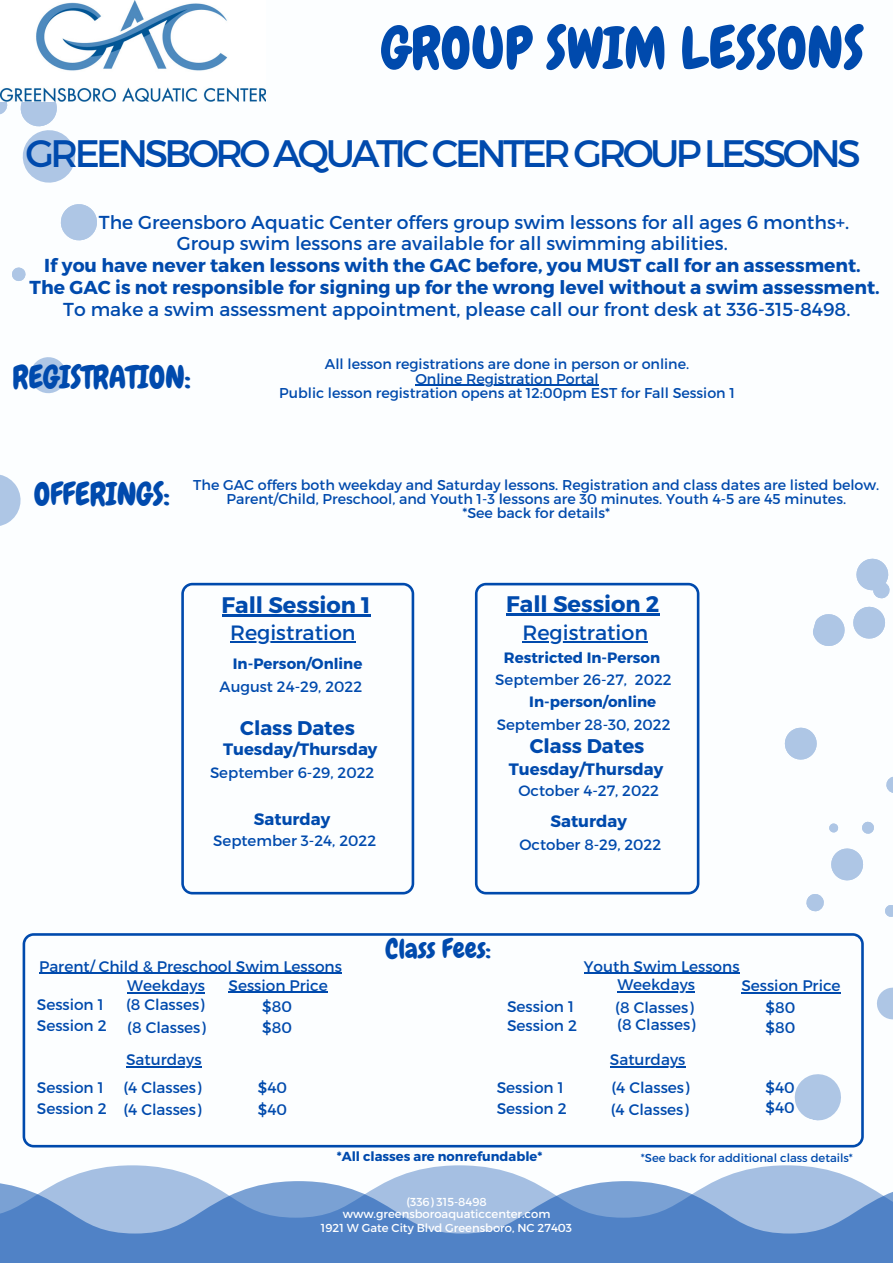
<style>
.page{position:relative;width:893px;height:1263px;background:#fff}
.page>*{position:absolute;margin:0;border:0;box-sizing:border-box;transform-origin:0 0}
.t1{font:57.75px "Chewy";color:#004aad}
.t2{font:38.25px "Montserrat";letter-spacing:-.095em;color:#004aad}
.t3{font:31.5px "Chewy";letter-spacing:-.005em;color:#004aad}
.t4{font:27px "Chewy";color:#004aad}
.t5{font:700 22.5px "Montserrat";color:#004aad}
.t6{font:20.7px "Montserrat";color:#004aad}
.t7{font:700 19.8px "Montserrat";color:#004aad}
.t8{font:18.75px/21.9px "Montserrat";color:#004aad}
.t9{font:700 18.75px/21.9px "Montserrat";color:#004aad;text-align:center}
.t10{font:700 16.5px "Montserrat";color:#004aad}
.t11{font:15.3px/21.1px "Montserrat";color:#004aad}
.t12{font:15px "Montserrat";color:#004aad}
.t13{font:700 15px "Montserrat";color:#004aad}
.t14{font:14.25px/14.1px "Montserrat";color:#004aad;text-align:center}
.t15{font:700 13.05px "Montserrat";color:#004aad}
.t16{font:11.55px "Montserrat";color:#fff}
.t17{font:11.55px "Montserrat";color:#004aad}
</style>
<div class="page">
<svg style="left:30px;top:357px;width:37px;height:37px"></svg>
<svg style="left:12px;top:267px;width:14px;height:14px"></svg>
<svg style="left:0;top:101px;width:76px;height:82px"></svg>
<svg style="left:60px;top:204px;width:37px;height:37px"></svg>
<svg style="left:0;top:474px;width:21px;height:52px"></svg>
<svg style="left:61px;top:1165px;width:797px;height:16px"></svg>
<svg style="left:0;top:1181px;width:893px;height:82px;background:#729bd1"></svg>
<svg style="left:23px;top:933px;width:841px;height:214px"></svg>
<svg style="left:877px;top:987px;width:16px;height:33px"></svg>
<svg style="left:862px;top:821px;width:12px;height:13px"></svg>
<svg style="left:885px;top:905px;width:8px;height:12px"></svg>
<svg style="left:829px;top:823px;width:10px;height:10px"></svg>
<svg style="left:806px;top:848px;width:58px;height:64px"></svg>
<svg style="left:886px;top:776px;width:7px;height:17px"></svg>
<svg style="left:784px;top:727px;width:33px;height:33px"></svg>
<svg style="left:785px;top:1065px;width:65px;height:65px"></svg>
<svg style="left:813px;top:558px;width:77px;height:88px"></svg>
<img style="left:0;top:0;width:265px;height:101px">
<hr style="left:415px;top:385px;width:184px;height:1px;background:#004aad">
<hr style="left:127px;top:992px;width:78px;height:1px;background:#004aad">
<hr style="left:126px;top:1066px;width:75px;height:2px;background:#004aad">
<hr style="left:39px;top:973px;width:303px;height:1px;background:#004aad">
<hr style="left:584px;top:973px;width:155px;height:1px;background:#004aad">
<hr style="left:610px;top:1066px;width:75px;height:2px;background:#004aad">
<hr style="left:617px;top:991px;width:78px;height:1px;background:#004aad">
<svg style="left:181px;top:583px;width:233px;height:311px"></svg>
<svg style="left:475px;top:583px;width:224px;height:311px"></svg>
<hr style="left:222px;top:614px;width:148px;height:2px;background:#004aad">
<hr style="left:230px;top:641px;width:126px;height:2px;background:#004aad">
<hr style="left:522px;top:641px;width:126px;height:1px;background:#004aad">
<hr style="left:506px;top:614px;width:153px;height:2px;background:#004aad">
<hr style="left:229px;top:992px;width:99px;height:1px;background:#004aad">
<hr style="left:741px;top:992px;width:99px;height:1px;background:#004aad">
<h1 class="t1" style="left:381px;top:11px;width:484px">GROUP SWIM LESSONS</h1>
<h2 class="t2" style="left:26px;top:128px;width:836px">GREENSBORO AQUATIC CENTER GROUP LESSONS</h2>
<h3 class="t8" style="left:177px;top:210px;width:674px;text-indent:-78px">The Greensboro Aquatic Center offers group swim lessons for all ages 6 months+.<br>Group swim lessons are available for all swimming abilities.</h3>
<h3 class="t9" style="left:30px;top:254px;width:851px">If you have never taken lessons with the GAC before, you MUST call for an assessment.<br>The GAC is not responsible for signing up for the wrong level without a swim assessment.</h3>
<h3 class="t8" style="left:63px;top:298px;width:788px">To make a swim assessment appointment, please call our front desk at 336-315-8498.</h3>
<p class="t14" style="left:279px;top:357px;width:457px">All lesson registrations are done in person or online.<br>Online Registration Portal<br>Public lesson registration opens at 12:00pm EST for Fall Session 1</p>
<h3 class="t3" style="left:13px;top:357px;width:180px">REGISTRATION:</h3>
<h3 class="t3" style="left:34px;top:474px;width:137px">OFFERINGS:</h3>
<p class="t14" style="left:193px;top:477px;width:687px">The GAC offers both weekday and Saturday lessons. Registration and class dates are listed below.<br>Parent/Child, Preschool, and Youth 1-3 lessons are 30 minutes. Youth 4-5 are 45 minutes.<br>*See back for details*</p>
<h3 class="t5" style="left:506px;top:590px;width:155px">Fall Session 2</h3>
<h3 class="t5" style="left:222px;top:590px;width:150px">Fall Session 1</h3>
<h3 class="t6" style="left:230px;top:619px;width:127px">Registration</h3>
<h3 class="t6" style="left:522px;top:619px;width:127px">Registration</h3>
<p class="t13" style="left:233px;top:654px;width:131px">In-Person/Online</p>
<p class="t13" style="left:504px;top:648px;width:158px">Restricted In-Person</p>
<p class="t13" style="left:529px;top:692px;width:129px">In-person/online</p>
<h3 class="t7" style="left:240px;top:715px;width:116px">Class Dates</h3>
<p class="t10" style="left:223px;top:739px;width:156px">Tuesday/Thursday</p>
<h3 class="t7" style="left:530px;top:733px;width:116px">Class Dates</h3>
<p class="t10" style="left:509px;top:758px;width:156px">Tuesday/Thursday</p>
<p class="t10" style="left:254px;top:809px;width:78px">Saturday</p>
<p class="t12" style="left:495px;top:670px;width:178px">September 26-27, 2022</p>
<p class="t12" style="left:497px;top:715px;width:175px">September 28-30, 2022</p>
<p class="t12" style="left:220px;top:676px;width:144px">August 24-29, 2022</p>
<p class="t12" style="left:210px;top:763px;width:166px">September 6-29, 2022</p>
<p class="t12" style="left:518px;top:781px;width:142px">October 4-27, 2022</p>
<p class="t10" style="left:550px;top:810px;width:78px">Saturday</p>
<p class="t12" style="left:519px;top:834px;width:143px">October 8-29, 2022</p>
<p class="t12" style="left:213px;top:831px;width:164px">September 3-24, 2022</p>
<h3 class="t4" style="left:386px;top:932px;width:107px">Class Fees:</h3>
<p class="t11" style="left:39px;top:955px;width:304px">Parent/ Child &amp; Preschool Swim Lessons</p>
<p class="t11" style="left:584px;top:955px;width:157px">Youth Swim Lessons</p>
<p class="t11" style="left:127px;top:974px;width:79px">Weekdays</p>
<p class="t11" style="left:37px;top:992px;width:71px;line-height:21.7px">Session 1<br>Session 2</p>
<p class="t11" style="left:126px;top:993px;width:81px;line-height:22.3px">(8 Classes) (8 Classes)</p>
<p class="t11" style="left:229px;top:974px;width:101px;text-align:center">Session Price $80<br>$80</p>
<p class="t11" style="left:617px;top:973px;width:79px">Weekdays</p>
<p class="t11" style="left:741px;top:974px;width:101px">Session Price</p>
<p class="t11" style="left:507px;top:996px;width:71px;line-height:19.4px">Session 1<br>Session 2</p>
<p class="t11" style="left:615px;top:998px;width:82px;line-height:17.2px">(8 Classes) (8 Classes)</p>
<p class="t11" style="left:765px;top:997px;width:31px;line-height:20px">$80 $80</p>
<p class="t11" style="left:126px;top:1049px;width:77px">Saturdays</p>
<p class="t11" style="left:610px;top:1049px;width:77px">Saturdays</p>
<p class="t11" style="left:37px;top:1076px;width:68px">Session 1</p>
<p class="t11" style="left:123px;top:1076px;width:79px">(4 Classes)</p>
<p class="t11" style="left:258px;top:1076px;width:31px">$40</p>
<p class="t11" style="left:497px;top:1076px;width:68px">Session 1</p>
<p class="t11" style="left:611px;top:1076px;width:79px">(4 Classes)</p>
<p class="t11" style="left:765px;top:1076px;width:31px">$40</p>
<p class="t11" style="left:37px;top:1098px;width:166px">Session 2 (4 Classes)</p>
<p class="t11" style="left:258px;top:1098px;width:31px">$40</p>
<p class="t11" style="left:497px;top:1097px;width:71px">Session 2</p>
<p class="t11" style="left:611px;top:1098px;width:79px">(4 Classes)</p>
<p class="t11" style="left:765px;top:1096px;width:31px">$40</p>
<p class="t15" style="left:337px;top:1148px;width:207px">*All classes are nonrefundable*</p>
<p class="t16" style="left:406px;top:1194px;width:82px">(336) 315-8498</p>
<p class="t16" style="left:321px;top:1220px;width:253px">1921 W Gate City Blvd Greensboro, NC 27403</p>
<p class="t16" style="left:343px;top:1206px;width:209px">www.greensboroaquaticcenter.com</p>
<p class="t17" style="left:641px;top:1150px;width:214px">*See back for additional class details*</p>
</div>
